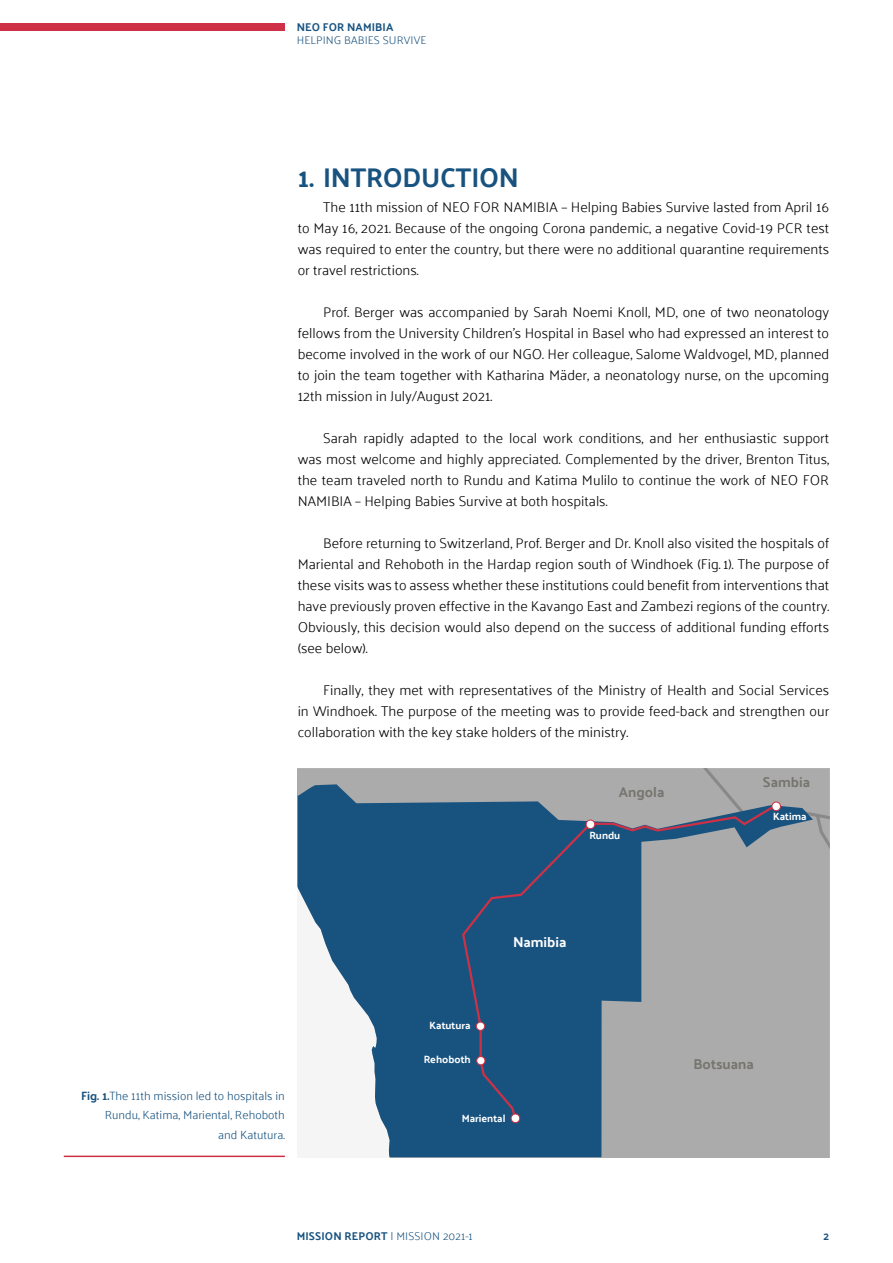
<style>
.page{position:relative;width:893px;height:1263px;background:#fff}
.page>*{position:absolute;margin:0;border:0;box-sizing:border-box;transform-origin:0 0}
.t1{font:700 27px "Palanquin";letter-spacing:-.01em;color:#185380}
.t2{font:300 14.25px/21px "Palanquin";color:#000;text-align:justify}
.t3{font:700 14.25px "Palanquin";color:#77756f}
.t4{font:700 14.25px "Palanquin";color:#fff}
.t5{font:300 12px/19.5px "Palanquin";color:#185380;text-align:right}
.t6{font:300 11.25px "Palanquin";letter-spacing:.01em;color:#185380}
.t7{font:700 11.25px "Palanquin";letter-spacing:.01em;color:#185380}
.t8{font:700 10.5px "Palanquin";color:#fff}
.s1{font-weight:700}
</style>
<div class="page">
<div style="left:0;top:23px;width:285px;height:8px;background:#ce3145"></div>
<hr style="left:64px;top:1155px;width:221px;height:2px;background:#ce3145">
<div style="left:298px;top:769px;width:531px;height:388px;background:#ababab"></div>
<div style="left:632px;top:769px;width:121px;height:15px;background:#ababab"></div>
<svg style="left:813px;top:808px;width:16px;height:121px;background:#a8a8a8"></svg>
<svg style="left:298px;top:784px;width:515px;height:373px;fill:#185380"></svg>
<svg style="left:461px;top:802px;width:318px;height:320px;background:#5f7c93"></svg>
<div style="left:511px;top:1114px;width:9px;height:8px;background:#fff;border-radius:50%"></div>
<div style="left:511px;top:1113px;width:9px;height:10px;border:1px solid #ce3145;border-radius:50%"></div>
<div style="left:477px;top:1056px;width:8px;height:9px;background:#fff;border-radius:50%"></div>
<div style="left:476px;top:1056px;width:9px;height:9px;border:1px solid #ce3145;border-radius:50%"></div>
<div style="left:476px;top:1022px;width:9px;height:8px;background:#fff;border-radius:50%"></div>
<div style="left:476px;top:1021px;width:9px;height:10px;border:1px solid #ce3145;border-radius:50%"></div>
<div style="left:586px;top:820px;width:9px;height:9px;background:#fff;border-radius:50%"></div>
<div style="left:586px;top:820px;width:9px;height:9px;border:1px solid #ce3145;border-radius:50%"></div>
<div style="left:772px;top:802px;width:8px;height:9px;background:#fff;border-radius:50%"></div>
<div style="left:771px;top:802px;width:10px;height:9px;border:1px solid #ce3145;border-radius:50%"></div>
<p class="t7" style="left:297px;top:20px;width:98px">NEO FOR NAMIBIA</p>
<p class="t6" style="left:297px;top:34px;width:131px">HELPING BABIES SURVIVE</p>
<h1 class="t1" style="left:298px;top:161px;width:223px">1. INTRODUCTION</h1>
<p class="t2" style="left:298px;top:197px;width:533px;text-indent:26px">The 11th mission of NEO FOR NAMIBIA – Helping Babies Survive lasted from April 16 to May 16, 2021. Because of the ongoing Corona pandemic, a negative Covid-19 PCR test was required to enter the country, but there were no additional quarantine requirements or travel restrictions.</p>
<p class="t2" style="left:298px;top:302px;width:533px;text-indent:26px">Prof. Berger was accompanied by Sarah Noemi Knoll, MD, one of two neonatology fellows from the University Children’s Hospital in Basel who had expressed an interest to become involved in the work of our NGO. Her colleague, Salome Waldvogel, MD, planned to join the team together with Katharina Mäder, a neonatology nurse, on the upcoming 12th mission in July/August 2021.</p>
<p class="t2" style="left:298px;top:428px;width:533px;text-indent:26px">Sarah rapidly adapted to the local work conditions, and her enthusiastic support was most welcome and highly appreciated. Complemented by the driver, Brenton Titus, the team traveled north to Rundu and Katima Mulilo to continue the work of NEO FOR NAMIBIA – Helping Babies Survive at both hospitals.</p>
<p class="t2" style="left:298px;top:533px;width:533px;text-indent:26px">Before returning to Switzerland, Prof. Berger and Dr. Knoll also visited the hospitals of Mariental and Rehoboth in the Hardap region south of Windhoek (Fig. 1). The purpose of these visits was to assess whether these institutions could benefit from interventions that have previously proven effective in the Kavango East and Zambezi regions of the country.<br>Obviously, this decision would also depend on the success of additional funding efforts (see below).</p>
<p class="t2" style="left:298px;top:680px;width:533px;text-indent:26px">Finally, they met with representatives of the Ministry of Health and Social Services in Windhoek. The purpose of the meeting was to provide feed-back and strengthen our collaboration with the key stake holders of the ministry.</p>
<p class="t3" style="left:619px;top:783px;width:47px">Angola</p>
<p class="t8" style="left:589px;top:829px;width:32px">Rundu</p>
<p class="t3" style="left:763px;top:773px;width:49px">Sambia</p>
<p class="t8" style="left:773px;top:810px;width:35px">Katima</p>
<p class="t5" style="left:81px;top:1086px;width:205px"><span class="s1">Fig. 1.</span>The 11th mission led to hospitals in<br>Rundu, Katima, Mariental, Rehoboth<br>and Katutura.</p>
<p class="t4" style="left:513px;top:934px;width:55px">Namibia</p>
<p class="t8" style="left:430px;top:1019px;width:43px">Katutura</p>
<p class="t8" style="left:424px;top:1053px;width:48px">Rehoboth</p>
<p class="t8" style="left:462px;top:1112px;width:45px">Mariental</p>
<p class="t3" style="left:693px;top:1056px;width:62px">Botsuana</p>
<p class="t6" style="left:297px;top:1229px;width:178px"><span class="s1">MISSION REPORT</span> | MISSION 2021-1</p>
<p class="t7" style="left:823px;top:1229px;width:7px">2</p>
</div>
